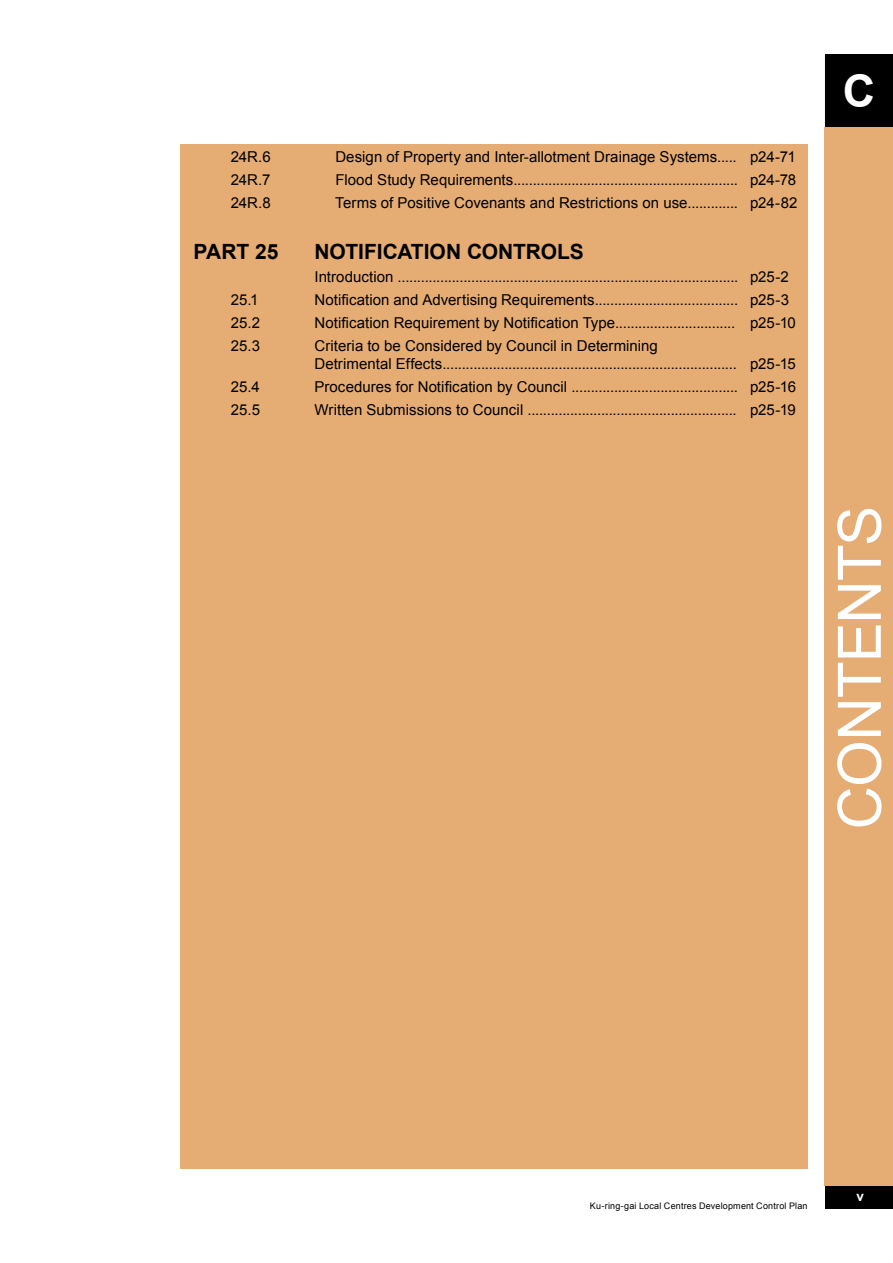
<style>
.page{position:relative;width:893px;height:1263px;background:#fff}
.page>*{position:absolute;margin:0;border:0;box-sizing:border-box;transform-origin:0 0}
.t1{font:60px "Arial";letter-spacing:-.015em;color:#fff}
.t2{font:700 45px "Arial";color:#fff}
.t3{font:700 21px "Arial";letter-spacing:-.005em;color:#000}
.t4{font:15px/18px "Arial";color:#000}
.t5{font:700 13.5px "Arial";color:#fff}
.t6{font:9px "Arial";letter-spacing:.02em;color:#000}
</style>
<div class="page">
<div style="left:825px;top:54px;width:68px;height:74px;background:#000"></div>
<div style="left:825px;top:1186px;width:68px;height:23px;background:#000"></div>
<div style="left:825px;top:128px;width:68px;height:1058px;background:#e5ac74"></div>
<div style="left:181px;top:145px;width:627px;height:1024px;background:#e5ac74"></div>
<p class="t4" style="left:231px;top:147px;width:42px">24R.6</p>
<p class="t4" style="left:335px;top:147px;width:462px">Design of Property and Inter-allotment Drainage Systems..... p24-71</p>
<p class="t4" style="left:231px;top:171px;width:41px">24R.7</p>
<p class="t4" style="left:335px;top:171px;width:462px">Flood Study Requirements.......................................................... p24-78</p>
<p class="t4" style="left:231px;top:194px;width:42px">24R.8</p>
<p class="t4" style="left:335px;top:194px;width:464px">Terms of Positive Covenants and Restrictions on use............. p24-82</p>
<h3 class="t3" style="left:194px;top:238px;width:86px">PART 25</h3>
<h3 class="t3" style="left:314px;top:238px;width:271px">NOTIFICATION CONTROLS</h3>
<p class="t4" style="left:314px;top:268px;width:476px">Introduction ........................................................................................ p25-2</p>
<p class="t4" style="left:231px;top:291px;width:29px">25.1</p>
<p class="t4" style="left:314px;top:291px;width:476px">Notification and Advertising Requirements..................................... p25-3</p>
<p class="t4" style="left:231px;top:314px;width:31px">25.2</p>
<p class="t4" style="left:314px;top:314px;width:483px">Notification Requirement by Notification Type............................... p25-10</p>
<p class="t4" style="left:231px;top:337px;width:31px">25.3</p>
<p class="t4" style="left:314px;top:337px;width:483px">Criteria to be Considered by Council in Determining<br>Detrimental Effects............................................................................ p25-15</p>
<p class="t4" style="left:231px;top:377px;width:31px">25.4</p>
<p class="t4" style="left:314px;top:377px;width:483px">Procedures for Notification by Council ........................................... p25-16</p>
<p class="t4" style="left:231px;top:400px;width:31px">25.5</p>
<p class="t4" style="left:314px;top:400px;width:483px">Written Submissions to Council ...................................................... p25-19</p>
<h2 class="t2" style="left:843px;top:61px;width:34px">C</h2>
<h1 class="t1" style="left:820px;top:829px;width:325px;rotate:-90deg">CONTENTS</h1>
<p class="t6" style="left:590px;top:1199px;width:219px">Ku-ring-gai Local Centres Development Control Plan</p>
<p class="t5" style="left:857px;top:1187px;width:9px">v</p>
</div>
